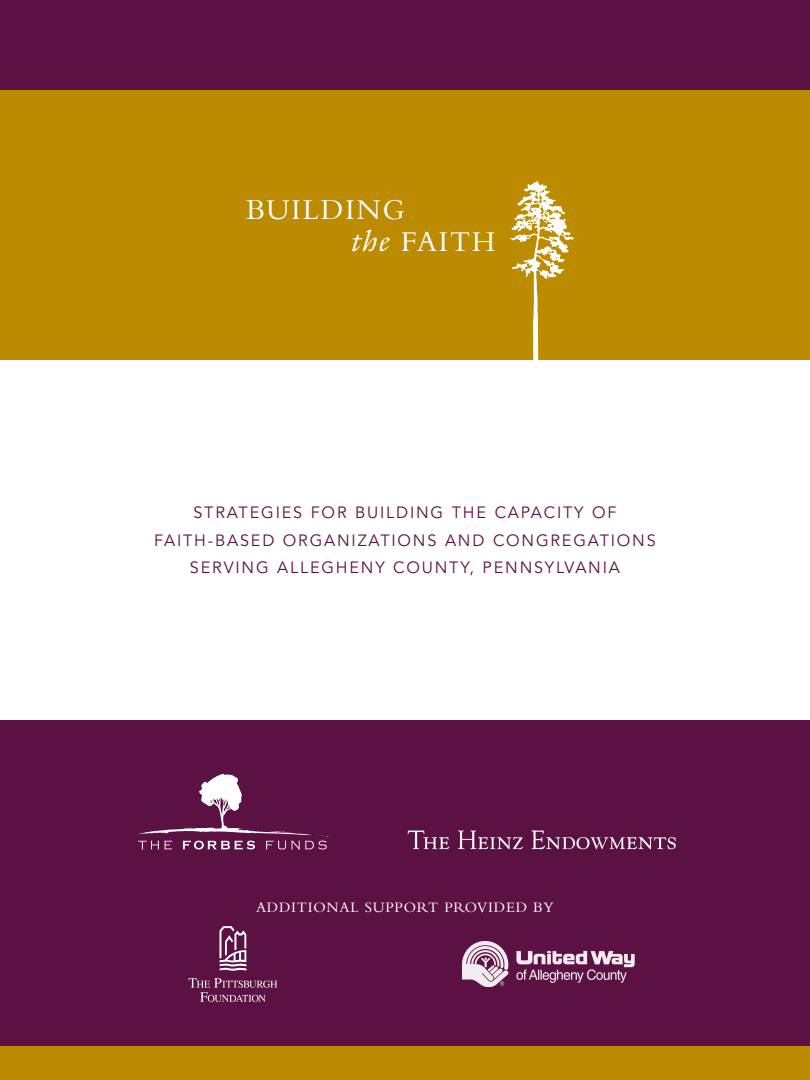
<style>
.page{position:relative;width:810px;height:1080px;background:#fff}
.page>*{position:absolute;margin:0;border:0;box-sizing:border-box;transform-origin:0 0}
.t1{font:30px/32.5px "Bembo";letter-spacing:.05em;color:#fff}
.t2{font:16.25px/27.5px "Avenir";letter-spacing:.11em;color:#5b1242;text-align:center}
.t3{font:15px "Bembo";letter-spacing:.05em;color:#fff}
.s1{font-family:"Galliard";font-style:italic}
</style>
<div class="page">
<div style="left:0;top:45px;width:810px;height:315px;background:#bd8b00"></div>
<div style="left:0;top:720px;width:810px;height:360px;background:#5b1242"></div>
<div style="left:0;top:1046px;width:810px;height:34px;background:#bd8b00"></div>
<div style="left:0;top:0;width:810px;height:90px;background:#5b1242"></div>
<svg style="left:510px;top:181px;width:64px;height:179px"></svg>
<img style="left:463px;top:942px;width:171px;height:44px">
<img style="left:407px;top:830px;width:269px;height:20px">
<svg style="left:189px;top:978px;width:88px;height:24px"></svg>
<svg style="left:219px;top:926px;width:27px;height:45px"></svg>
<svg style="left:138px;top:774px;width:190px;height:76px"></svg>
<h1 class="t1" style="left:350px;top:196px;width:147px;text-indent:-104px">BUILDING<br><span class="s1">the</span> FAITH</h1>
<p class="t2" style="left:154px;top:501px;width:503px">STRATEGIES FOR BUILDING THE CAPACITY OF<br>FAITH-BASED ORGANIZATIONS AND CONGREGATIONS<br>SERVING ALLEGHENY COUNTY, PENNSYLVANIA</p>
<p class="t3" style="left:256px;top:902px;width:300px">ADDITIONAL SUPPORT PROVIDED BY</p>
</div>
